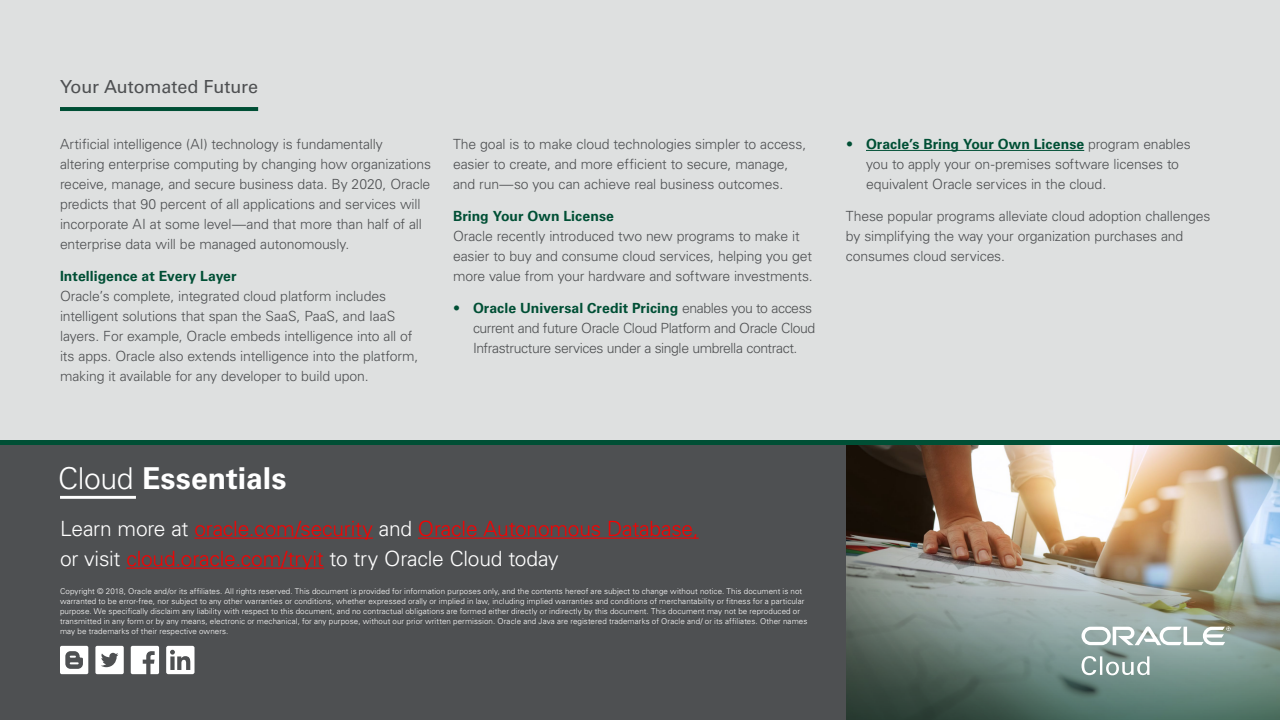
<style>
.page{position:relative;width:1280px;height:720px;background:#dee0e0}
.page>*{position:absolute;margin:0;border:0;box-sizing:border-box;transform-origin:0 0}
.Pullout{font:700 30.1px "Univers LT Std";color:#fff}
.t1{font:300 21px/30px "Univers LT Std";letter-spacing:-.01em;color:#f80000}
.Sub_head_18_23{font:18px "Univers LT Std";letter-spacing:-.005em;color:#4e5052}
.Body_Copy_16_23__Brk{font:300 14px/20px "Univers LT Std";letter-spacing:-.01em;color:#4e5052}
.Body_Copy_16_23__Brk-2{font:300 14px/20px "Univers LT Std";letter-spacing:-.03em;color:#4e5052}
._07_Copyright_-_Slat{font:300 8px/10px "Univers LT Std";letter-spacing:.01em;color:#fff}
.s1{font-weight:700;color:#004f35}
.s2{color:#004f35}
.s3{font-weight:300}
.s4{color:#fff}
</style>
<div class="page">
<div style="left:0;top:445px;width:1280px;height:275px;background:#4e5052"></div>
<img style="left:846px;top:445px;width:434px;height:94px">
<img style="left:846px;top:539px;width:434px;height:181px">
<div style="left:0;top:440px;width:1280px;height:5px;background:#004f35"></div>
<svg style="left:95px;top:646px;width:29px;height:28px"></svg>
<svg style="left:60px;top:646px;width:28px;height:28px"></svg>
<svg style="left:131px;top:646px;width:28px;height:28px"></svg>
<svg style="left:166px;top:646px;width:29px;height:28px"></svg>
<svg style="left:1082px;top:627px;width:149px;height:18px;background:#bfccca"></svg>
<svg style="left:1082px;top:656px;width:68px;height:19px"></svg>
<hr style="left:60px;top:107px;width:198px;height:4px;background:#004f35">
<hr style="left:866px;top:150px;width:218px;height:1px;background:#004f35">
<hr style="left:194px;top:538px;width:179px;height:1px;background:#f80000">
<hr style="left:418px;top:538px;width:281px;height:1px;background:#f80000">
<hr style="left:126px;top:568px;width:198px;height:1px;background:#f80000">
<hr style="left:60px;top:496px;width:76px;height:3px;background:#fff">
<p class="Sub_head_18_23" style="left:60px;top:76px;width:200px">Your Automated Future</p>
<p class="Body_Copy_16_23__Brk" style="left:60px;top:134px;width:373px">Artificial intelligence (AI) technology is fundamentally<br>altering enterprise computing by changing how organizations receive, manage, and secure business data. By 2020, Oracle predicts that 90 percent of all applications and services will incorporate AI at some level—and that more than half of all enterprise data will be managed autonomously.</p>
<p class="Body_Copy_16_23__Brk" style="left:60px;top:266px;width:360px"><span class="s1">Intelligence at Every Layer<br></span>Oracle’s complete, integrated cloud platform includes intelligent solutions that span the SaaS, PaaS, and IaaS layers. For example, Oracle embeds intelligence into all of its apps. Oracle also extends intelligence into the platform, making it available for any developer to build upon.</p>
<p class="Body_Copy_16_23__Brk" style="left:453px;top:134px;width:355px">The goal is to make cloud technologies simpler to access, easier to create, and more efficient to secure, manage, and run—so you can achieve real business outcomes.</p>
<p class="Body_Copy_16_23__Brk" style="left:453px;top:206px;width:361px"><span class="s1">Bring Your Own License<br></span>Oracle recently introduced two new programs to make it easier to buy and consume cloud services, helping you get more value from your hardware and software investments.</p>
<p class="Body_Copy_16_23__Brk-2" style="left:473px;top:298px;width:344px;text-indent:-20px"><span class="s2">•</span> <span class="s1">Oracle Universal Credit Pricing</span> enables you to access current and future Oracle Cloud Platform and Oracle Cloud<br>Infrastructure services under a single umbrella contract.</p>
<p class="Body_Copy_16_23__Brk" style="left:866px;top:134px;width:326px;text-indent:-20px"><span class="s2">•</span> <span class="s1">Oracle’s Bring Your Own License</span> program enables you to apply your on-premises software licenses to equivalent Oracle services in the cloud.</p>
<p class="Body_Copy_16_23__Brk" style="left:846px;top:206px;width:366px">These popular programs alleviate cloud adoption challenges by simplifying the way your organization purchases and consumes cloud services.</p>
<p class="Pullout" style="left:58px;top:460px;width:230px"><span class="s3">Cloud</span> Essentials</p>
<p class="t1" style="left:60px;top:514px;width:640px"><span class="s4">Learn more at</span> oracle.com/security <span class="s4">and</span> Oracle Autonomous Database, <span class="s4">or visit</span> cloud.oracle.com/tryit <span class="s4">to try Oracle Cloud today</span></p>
<p class="_07_Copyright_-_Slat" style="left:60px;top:586px;width:749px">Copyright © 2018, Oracle and/or its affiliates. All rights reserved. This document is provided for information purposes only, and the contents hereof are subject to change without notice. This document is not warranted to be error-free, nor subject to any other warranties or conditions, whether expressed orally or implied in law, including implied warranties and conditions of merchantability or fitness for a particular purpose. We specifically disclaim any liability with respect to this document, and no contractual obligations are formed either directly or indirectly by this document. This document may not be reproduced or transmitted in any form or by any means, electronic or mechanical, for any purpose, without our prior written permission. Oracle and Java are registered trademarks of Oracle and/ or its affiliates. Other names may be trademarks of their respective owners.</p>
</div>
